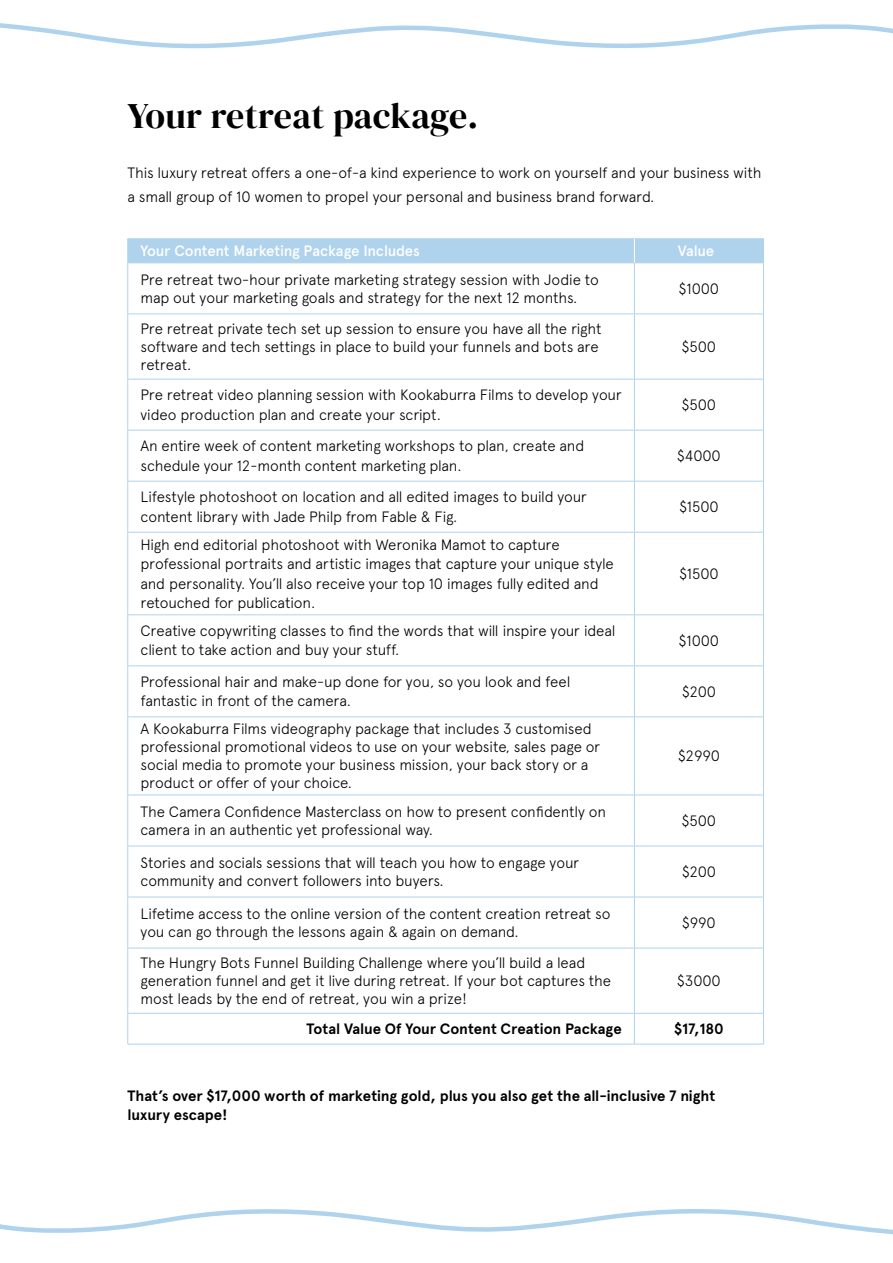
<style>
.page{position:relative;width:893px;height:1263px;background:#fff}
.page>*{position:absolute;margin:0;border:0;box-sizing:border-box;transform-origin:0 0}
.t1{font:36px "DM Serif Display";letter-spacing:.005em;color:#000}
.t2{font:300 15px/18px "Apercu";letter-spacing:-.015em;color:#000}
.t3{font:700 15px/18px "Apercu";letter-spacing:-.005em;color:#000}
.t4{font:500 15px "Apercu";letter-spacing:-.015em;color:#fff}
</style>
<div class="page">
<svg style="left:0;top:23px;width:893px;height:26px"></svg>
<hr style="left:128px;top:238px;width:506px;height:1px;background:#b0d3ed">
<hr style="left:634px;top:238px;width:130px;height:1px;background:#b0d3ed">
<hr style="left:128px;top:263px;width:506px;height:1px;background:#b0d3ed">
<hr style="left:127px;top:263px;width:1px;height:51px;background:#b0d3ed">
<hr style="left:634px;top:263px;width:130px;height:1px;background:#b0d3ed">
<hr style="left:634px;top:263px;width:1px;height:51px;background:#b0d3ed">
<hr style="left:763px;top:263px;width:1px;height:51px;background:#b0d3ed">
<hr style="left:128px;top:314px;width:506px;height:1px;background:#b0d3ed">
<hr style="left:127px;top:314px;width:1px;height:65px;background:#b0d3ed">
<hr style="left:634px;top:314px;width:130px;height:1px;background:#b0d3ed">
<hr style="left:634px;top:314px;width:1px;height:65px;background:#b0d3ed">
<hr style="left:763px;top:314px;width:1px;height:65px;background:#b0d3ed">
<hr style="left:128px;top:379px;width:506px;height:1px;background:#b0d3ed">
<hr style="left:127px;top:379px;width:1px;height:51px;background:#b0d3ed">
<hr style="left:634px;top:379px;width:130px;height:1px;background:#b0d3ed">
<hr style="left:634px;top:379px;width:1px;height:51px;background:#b0d3ed">
<hr style="left:763px;top:379px;width:1px;height:51px;background:#b0d3ed">
<hr style="left:128px;top:430px;width:506px;height:1px;background:#b0d3ed">
<hr style="left:127px;top:430px;width:1px;height:51px;background:#b0d3ed">
<hr style="left:634px;top:430px;width:130px;height:1px;background:#b0d3ed">
<hr style="left:634px;top:430px;width:1px;height:51px;background:#b0d3ed">
<hr style="left:763px;top:430px;width:1px;height:51px;background:#b0d3ed">
<hr style="left:128px;top:481px;width:506px;height:1px;background:#b0d3ed">
<hr style="left:127px;top:481px;width:1px;height:51px;background:#b0d3ed">
<hr style="left:634px;top:481px;width:130px;height:1px;background:#b0d3ed">
<hr style="left:634px;top:481px;width:1px;height:51px;background:#b0d3ed">
<hr style="left:763px;top:481px;width:1px;height:51px;background:#b0d3ed">
<hr style="left:128px;top:532px;width:506px;height:1px;background:#b0d3ed">
<hr style="left:127px;top:532px;width:1px;height:83px;background:#b0d3ed">
<hr style="left:634px;top:532px;width:130px;height:1px;background:#b0d3ed">
<hr style="left:634px;top:532px;width:1px;height:83px;background:#b0d3ed">
<hr style="left:763px;top:532px;width:1px;height:83px;background:#b0d3ed">
<hr style="left:128px;top:614px;width:506px;height:1px;background:#b0d3ed">
<hr style="left:127px;top:615px;width:1px;height:51px;background:#b0d3ed">
<hr style="left:634px;top:614px;width:130px;height:1px;background:#b0d3ed">
<hr style="left:634px;top:615px;width:1px;height:51px;background:#b0d3ed">
<hr style="left:763px;top:615px;width:1px;height:51px;background:#b0d3ed">
<hr style="left:128px;top:666px;width:506px;height:1px;background:#b0d3ed">
<hr style="left:127px;top:666px;width:1px;height:51px;background:#b0d3ed">
<hr style="left:634px;top:666px;width:130px;height:1px;background:#b0d3ed">
<hr style="left:634px;top:666px;width:1px;height:51px;background:#b0d3ed">
<hr style="left:763px;top:666px;width:1px;height:51px;background:#b0d3ed">
<hr style="left:128px;top:717px;width:506px;height:1px;background:#b0d3ed">
<hr style="left:127px;top:717px;width:1px;height:78px;background:#b0d3ed">
<hr style="left:634px;top:717px;width:130px;height:1px;background:#b0d3ed">
<hr style="left:634px;top:717px;width:1px;height:78px;background:#b0d3ed">
<hr style="left:763px;top:717px;width:1px;height:78px;background:#b0d3ed">
<hr style="left:128px;top:795px;width:506px;height:1px;background:#b0d3ed">
<hr style="left:127px;top:795px;width:1px;height:51px;background:#b0d3ed">
<hr style="left:634px;top:795px;width:130px;height:1px;background:#b0d3ed">
<hr style="left:634px;top:795px;width:1px;height:51px;background:#b0d3ed">
<hr style="left:763px;top:795px;width:1px;height:51px;background:#b0d3ed">
<hr style="left:128px;top:846px;width:506px;height:1px;background:#b0d3ed">
<hr style="left:127px;top:846px;width:1px;height:51px;background:#b0d3ed">
<hr style="left:634px;top:846px;width:130px;height:1px;background:#b0d3ed">
<hr style="left:634px;top:846px;width:1px;height:51px;background:#b0d3ed">
<hr style="left:763px;top:846px;width:1px;height:51px;background:#b0d3ed">
<hr style="left:128px;top:897px;width:506px;height:1px;background:#b0d3ed">
<hr style="left:127px;top:897px;width:1px;height:51px;background:#b0d3ed">
<hr style="left:634px;top:897px;width:130px;height:1px;background:#b0d3ed">
<hr style="left:634px;top:897px;width:1px;height:51px;background:#b0d3ed">
<hr style="left:763px;top:897px;width:1px;height:51px;background:#b0d3ed">
<hr style="left:128px;top:948px;width:506px;height:1px;background:#b0d3ed">
<hr style="left:127px;top:948px;width:1px;height:65px;background:#b0d3ed">
<hr style="left:634px;top:948px;width:130px;height:1px;background:#b0d3ed">
<hr style="left:634px;top:948px;width:1px;height:65px;background:#b0d3ed">
<hr style="left:763px;top:948px;width:1px;height:65px;background:#b0d3ed">
<hr style="left:128px;top:1013px;width:506px;height:1px;background:#b0d3ed">
<hr style="left:127px;top:1013px;width:1px;height:31px;background:#b0d3ed">
<hr style="left:634px;top:1013px;width:130px;height:1px;background:#b0d3ed">
<hr style="left:634px;top:1013px;width:1px;height:31px;background:#b0d3ed">
<hr style="left:763px;top:1013px;width:1px;height:31px;background:#b0d3ed">
<hr style="left:128px;top:1044px;width:506px;height:1px;background:#b0d3ed">
<hr style="left:634px;top:1044px;width:130px;height:1px;background:#b0d3ed">
<div style="left:127px;top:239px;width:637px;height:24px;background:#b0d3ed"></div>
<svg style="left:0;top:1209px;width:893px;height:26px"></svg>
<h1 class="t1" style="left:128px;top:95px;width:352px">Your retreat package.</h1>
<p class="t2" style="left:128px;top:161px;width:635px;line-height:24px">This luxury retreat offers a one-of-a kind experience to work on yourself and your business with a small group of 10 women to propel your personal and business brand forward.</p>
<p class="t4" style="left:141px;top:242px;width:281px">Your Content Marketing Package Includes</p>
<p class="t4" style="left:678px;top:242px;width:38px">Value</p>
<p class="t2" style="left:141px;top:270px;width:460px">Pre retreat two-hour private marketing strategy session with Jodie to map out your marketing goals and strategy for the next 12 months.</p>
<p class="t2" style="left:679px;top:279px;width:42px">$1000</p>
<p class="t2" style="left:141px;top:319px;width:463px">Pre retreat private tech set up session to ensure you have all the right software and tech settings in place to build your funnels and bots are retreat.</p>
<p class="t2" style="left:682px;top:337px;width:36px">$500</p>
<p class="t2" style="left:141px;top:385px;width:483px;line-height:19.5px">Pre retreat video planning session with Kookaburra Films to develop your video production plan and create your script.</p>
<p class="t2" style="left:682px;top:396px;width:36px">$500</p>
<p class="t2" style="left:141px;top:436px;width:445px;line-height:19.5px">An entire week of content marketing workshops to plan, create and schedule your 12-month content marketing plan.</p>
<p class="t2" style="left:677px;top:447px;width:45px">$4000</p>
<p class="t2" style="left:141px;top:487px;width:448px;line-height:19.5px">Lifestyle photoshoot on location and all edited images to build your content library with Jade Philp from Fable &amp; Fig.</p>
<p class="t2" style="left:679px;top:498px;width:41px">$1500</p>
<p class="t2" style="left:141px;top:534px;width:475px;line-height:19.5px">High end editorial photoshoot with Weronika Mamot to capture professional portraits and artistic images that capture your unique style and personality. You’ll also receive your top 10 images fully edited and retouched for publication.</p>
<p class="t2" style="left:679px;top:564px;width:41px">$1500</p>
<p class="t2" style="left:141px;top:621px;width:477px;line-height:19.5px">Creative copywriting classes to find the words that will inspire your ideal client to take action and buy your stuff.</p>
<p class="t2" style="left:679px;top:631px;width:42px">$1000</p>
<p class="t2" style="left:141px;top:672px;width:431px;line-height:19.5px">Professional hair and make-up done for you, so you look and feel fantastic in front of the camera.</p>
<p class="t2" style="left:682px;top:682px;width:35px">$200</p>
<p class="t2" style="left:141px;top:720px;width:461px">A Kookaburra Films videography package that includes 3 customised professional promotional videos to use on your website, sales page or social media to promote your business mission, your back story or a product or offer of your choice.</p>
<p class="t2" style="left:678px;top:747px;width:43px">$2990</p>
<p class="t2" style="left:141px;top:802px;width:467px">The Camera Confidence Masterclass on how to present confidently on camera in an authentic yet professional way.</p>
<p class="t2" style="left:682px;top:811px;width:36px">$500</p>
<p class="t2" style="left:141px;top:853px;width:440px">Stories and socials sessions that will teach you how to engage your community and convert followers into buyers.</p>
<p class="t2" style="left:682px;top:862px;width:35px">$200</p>
<p class="t2" style="left:141px;top:904px;width:472px">Lifetime access to the online version of the content creation retreat so you can go through the lessons again &amp; again on demand.</p>
<p class="t2" style="left:682px;top:913px;width:35px">$990</p>
<p class="t2" style="left:141px;top:954px;width:472px">The Hungry Bots Funnel Building Challenge where you’ll build a lead generation funnel and get it live during retreat. If your bot captures the most leads by the end of retreat, you win a prize!</p>
<p class="t2" style="left:677px;top:972px;width:45px">$3000</p>
<p class="t3" style="left:307px;top:1020px;width:317px">Total Value Of Your Content Creation Package</p>
<p class="t3" style="left:674px;top:1020px;width:51px">$17,180</p>
<p class="t3" style="left:128px;top:1087px;width:589px">That’s over $17,000 worth of marketing gold, plus you also get the all-inclusive 7 night luxury escape!</p>
</div>
